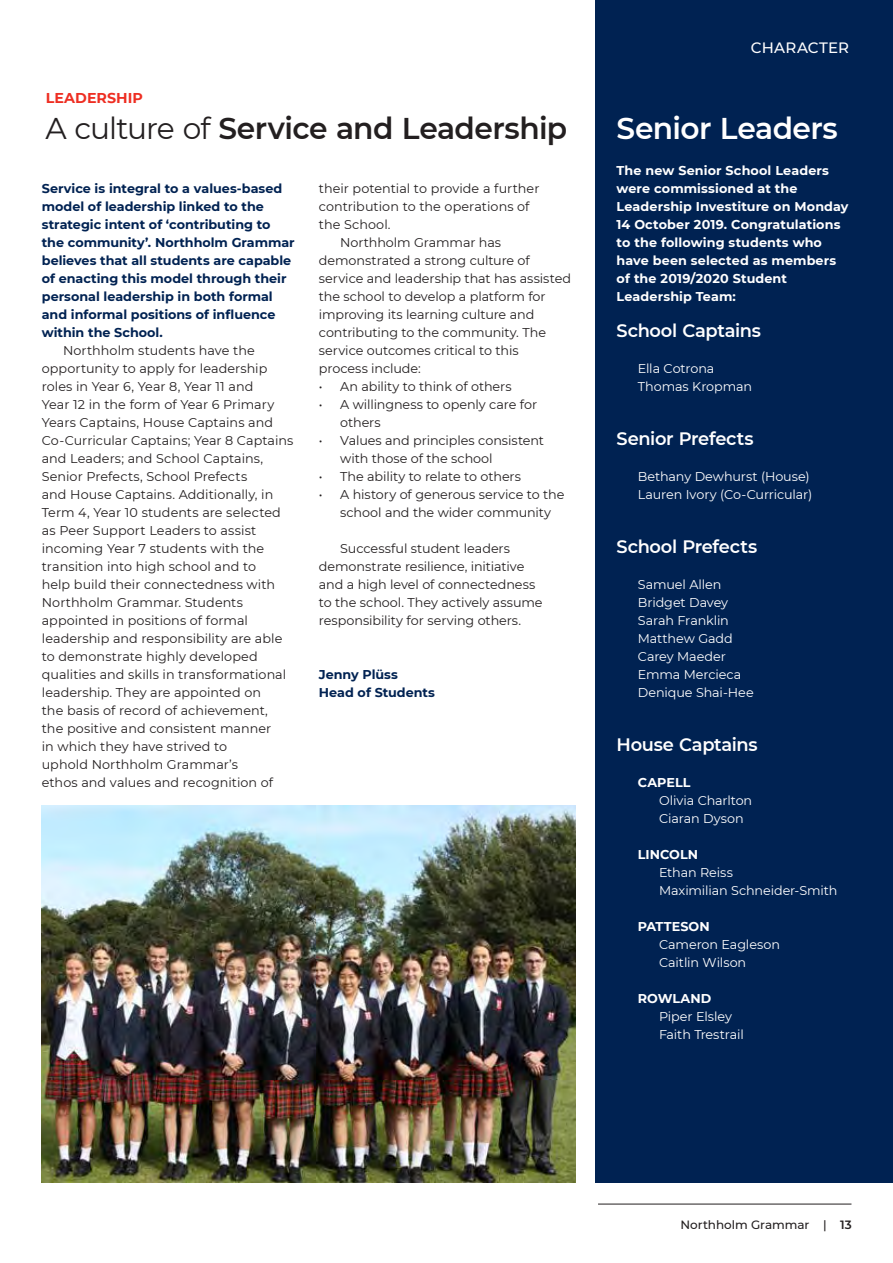
<style>
.page{position:relative;width:893px;height:1263px;background:#fff}
.page>*{position:absolute;margin:0;border:0;box-sizing:border-box;transform-origin:0 0}
.t1{font:600 30px "Montserrat";letter-spacing:-.02em;color:#231f20}
.t2{font:600 30px "Montserrat";letter-spacing:-.02em;color:#fff}
.t3{font:600 18px "Montserrat";letter-spacing:-.015em;color:#fff}
.t4{font:500 15px "Montserrat";letter-spacing:.015em;color:#fff}
.t5{font:700 14.25px "Montserrat";color:#ee2e22}
.t6{font:12.75px/18px "Montserrat";color:#231f20}
.t7{font:700 12.75px/18px "Montserrat";color:#002252}
.t8{font:12.75px/18px "Montserrat";letter-spacing:-.01em;color:#fff}
.t9{font:700 12.75px/18px "Montserrat";letter-spacing:.01em;color:#fff}
.t10{font:500 12px "Montserrat";letter-spacing:-.005em;color:#231f20}
.s1{font-weight:400}
.s2{font-weight:600}
</style>
<div class="page">
<img style="left:41px;top:805px;width:534px;height:377px">
<div style="left:595px;top:0;width:298px;height:1182px;background:#002252"></div>
<hr style="left:598px;top:1204px;width:253px;height:1px;background:#231f20">
<p class="t5" style="left:46px;top:88px;width:98px">LEADERSHIP</p>
<h1 class="t1" style="left:45px;top:107px;width:523px"><span class="s1">A culture of</span> Service and Leadership</h1>
<p class="t7" style="left:42px;top:179px;width:254px">Service is integral to a values-based model of leadership linked to the strategic intent of ‘contributing to the community’. Northholm Grammar believes that all students are capable of enacting this model through their personal leadership in both formal and informal positions of influence within the School.</p>
<p class="t6" style="left:42px;top:341px;width:253px;text-indent:21px">Northholm students have the opportunity to apply for leadership roles in Year 6, Year 8, Year 11 and<br>Year 12 in the form of Year 6 Primary Years Captains, House Captains and Co-Curricular Captains; Year 8 Captains and Leaders; and School Captains, Senior Prefects, School Prefects<br>and House Captains. Additionally, in Term 4, Year 10 students are selected as Peer Support Leaders to assist incoming Year 7 students with the transition into high school and to<br>help build their connectedness with Northholm Grammar. Students appointed in positions of formal leadership and responsibility are able to demonstrate highly developed qualities and skills in transformational leadership. They are appointed on<br>the basis of record of achievement,<br>the positive and consistent manner<br>in which they have strived to<br>uphold Northholm Grammar’s<br>ethos and values and recognition of</p>
<p class="t6" style="left:319px;top:179px;width:222px">their potential to provide a further</p>
<p class="t6" style="left:319px;top:197px;width:212px">contribution to the operations of</p>
<p class="t6" style="left:319px;top:215px;width:73px">the School.</p>
<p class="t6" style="left:340px;top:233px;width:162px">Northholm Grammar has</p>
<p class="t6" style="left:319px;top:251px;width:212px">demonstrated a strong culture of</p>
<p class="t6" style="left:319px;top:269px;width:254px">service and leadership that has assisted</p>
<p class="t6" style="left:319px;top:287px;width:228px">the school to develop a platform for</p>
<p class="t6" style="left:319px;top:305px;width:217px">improving its learning culture and</p>
<p class="t6" style="left:319px;top:323px;width:229px">contributing to the community. The</p>
<p class="t6" style="left:319px;top:341px;width:201px">service outcomes critical to this</p>
<p class="t6" style="left:319px;top:359px;width:103px">process include:</p>
<p class="t6" style="left:319px;top:377px;width:194px">• An ability to think of others</p>
<p class="t6" style="left:340px;top:395px;width:198px;text-indent:-21px">• A willingness to openly care for others</p>
<p class="t6" style="left:340px;top:431px;width:205px;text-indent:-21px">• Values and principles consistent with those of the school</p>
<p class="t6" style="left:319px;top:467px;width:204px">• The ability to relate to others</p>
<p class="t6" style="left:340px;top:485px;width:226px;text-indent:-21px">• A history of generous service to the school and the wider community</p>
<p class="t6" style="left:319px;top:539px;width:225px;text-indent:21px">Successful student leaders demonstrate resilience, initiative and a high level of connectedness to the school. They actively assume responsibility for serving others.</p>
<p class="t7" style="left:319px;top:665px;width:118px">Jenny Plüss<br>Head of Students</p>
<p class="t4" style="left:751px;top:37px;width:100px">CHARACTER</p>
<h1 class="t2" style="left:617px;top:107px;width:223px">Senior Leaders</h1>
<p class="t9" style="left:617px;top:161px;width:233px">The new Senior School Leaders were commissioned at the<br>Leadership Investiture on Monday<br>14 October 2019. Congratulations to the following students who have been selected as members of the 2019/2020 Student<br>Leadership Team:</p>
<h2 class="t3" style="left:617px;top:318px;width:146px">School Captains</h2>
<p class="t8" style="left:638px;top:359px;width:116px">Ella Cotrona<br>Thomas Kropman</p>
<h2 class="t3" style="left:617px;top:426px;width:138px">Senior Prefects</h2>
<p class="t8" style="left:638px;top:467px;width:176px">Bethany Dewhurst (House)<br>Lauren Ivory (Co-Curricular)</p>
<h2 class="t3" style="left:617px;top:534px;width:142px">School Prefects</h2>
<p class="t8" style="left:638px;top:575px;width:117px">Samuel Allen<br>Bridget Davey<br>Sarah Franklin<br>Matthew Gadd<br>Carey Maeder<br>Emma Mercieca<br>Denique Shai-Hee</p>
<h2 class="t3" style="left:617px;top:732px;width:143px">House Captains</h2>
<p class="t9" style="left:638px;top:773px;width:54px">CAPELL</p>
<p class="t8" style="left:659px;top:791px;width:95px">Olivia Charlton<br>Ciaran Dyson</p>
<p class="t9" style="left:638px;top:845px;width:62px">LINCOLN</p>
<p class="t8" style="left:659px;top:863px;width:180px">Ethan Reiss<br>Maximilian Schneider-Smith</p>
<p class="t9" style="left:638px;top:917px;width:73px">PATTESON</p>
<p class="t8" style="left:659px;top:935px;width:122px">Cameron Eagleson<br>Caitlin Wilson</p>
<p class="t9" style="left:638px;top:989px;width:75px">ROWLAND</p>
<p class="t8" style="left:659px;top:1007px;width:86px">Piper Elsley<br>Faith Trestrail</p>
<p class="t10" style="left:680px;top:1216px;width:173px">Northholm Grammar | <span class="s2">13</span></p>
</div>
